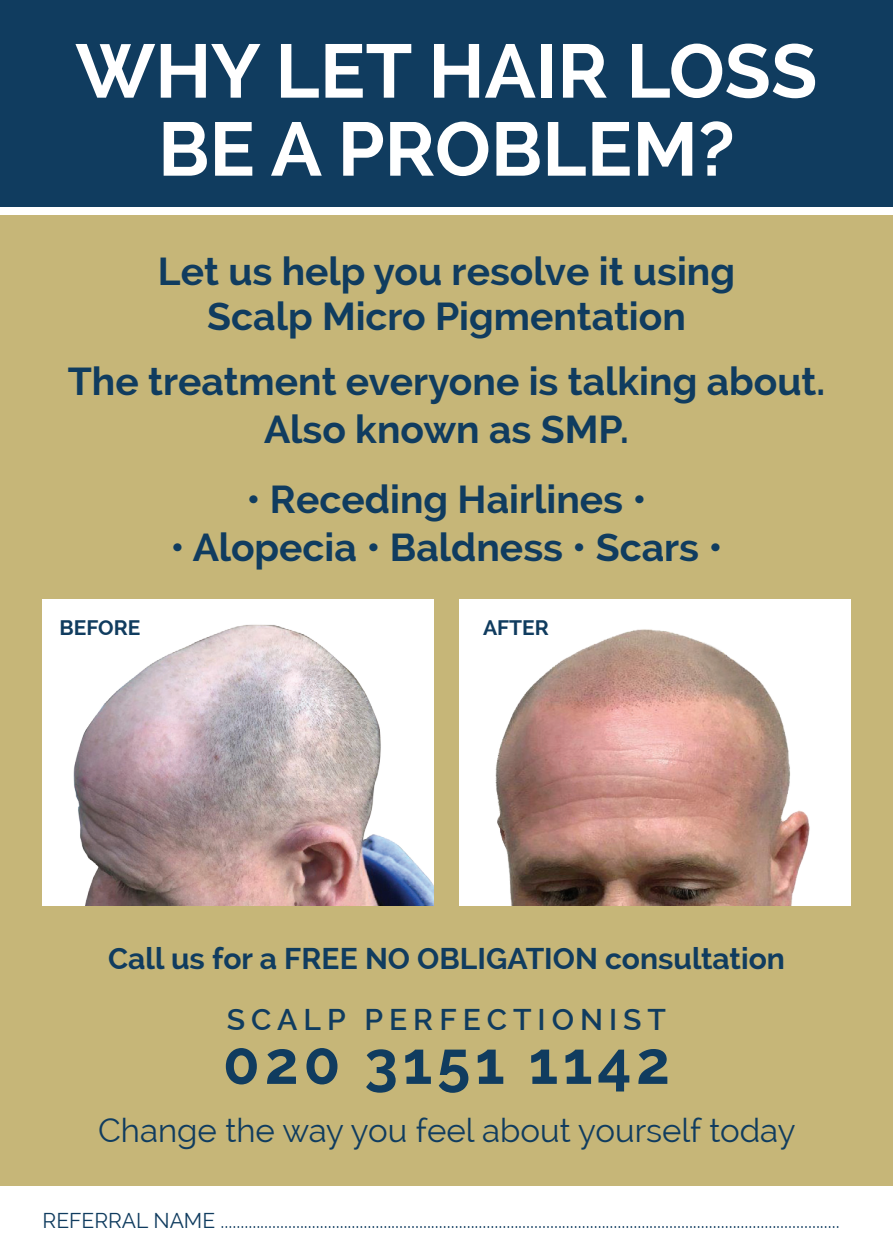
<style>
.page{position:relative;width:893px;height:1259px;background:#fff}
.page>*{position:absolute;margin:0;border:0;box-sizing:border-box;transform-origin:0 0}
.t1{font:700 75.6px "Raleway";color:#fff}
.t2{font:700 60px "Raleway";letter-spacing:.08em;color:#103c5f}
.t3{font:700 39px "Raleway";color:#103c5f}
.t4{font:33px "Raleway";color:#103c5f}
.t5{font:700 30px "Raleway";color:#103c5f}
.t6{font:600 30px "Raleway";letter-spacing:.2em;color:#103c5f}
.t7{font:21px "Raleway";color:#103c5f}
.t8{font:700 21px "Raleway";color:#103c5f}
</style>
<div class="page">
<div style="left:0;top:215px;width:893px;height:970px;background:#c6b678"></div>
<div style="left:0;top:0;width:893px;height:207px;background:#103c5f"></div>
<div style="left:42px;top:599px;width:391px;height:307px;background:#fff"></div>
<img style="left:73px;top:624px;width:360px;height:282px">
<div style="left:459px;top:599px;width:391px;height:307px;background:#fff"></div>
<img style="left:495px;top:629px;width:315px;height:277px">
<p class="t1" style="left:76px;top:28px;width:743px">WHY LET HAIR LOSS</p>
<p class="t1" style="left:158px;top:106px;width:578px">BE A PROBLEM?</p>
<p class="t3" style="left:158px;top:249px;width:579px">Let us help you resolve it using</p>
<p class="t3" style="left:207px;top:294px;width:480px">Scalp Micro Pigmentation</p>
<p class="t3" style="left:68px;top:359px;width:759px">The treatment everyone is talking about.</p>
<p class="t3" style="left:264px;top:407px;width:366px">Also known as SMP.</p>
<p class="t3" style="left:246px;top:477px;width:402px">• Receding Hairlines •</p>
<p class="t3" style="left:170px;top:525px;width:554px">• Alopecia • Baldness • Scars •</p>
<p class="t8" style="left:59px;top:615px;width:83px">BEFORE</p>
<p class="t8" style="left:483px;top:615px;width:68px">AFTER</p>
<p class="t5" style="left:108px;top:941px;width:678px">Call us for a FREE NO OBLIGATION consultation</p>
<p class="t6" style="left:227px;top:1002px;width:441px">SCALP PERFECTIONIST</p>
<p class="t2" style="left:223px;top:1028px;width:449px">020 3151 1142</p>
<p class="t4" style="left:98px;top:1111px;width:699px">Change the way you feel about yourself today</p>
<p class="t7" style="left:43px;top:1208px;width:799px">REFERRAL NAME ............................................................................................................................................................</p>
</div>
